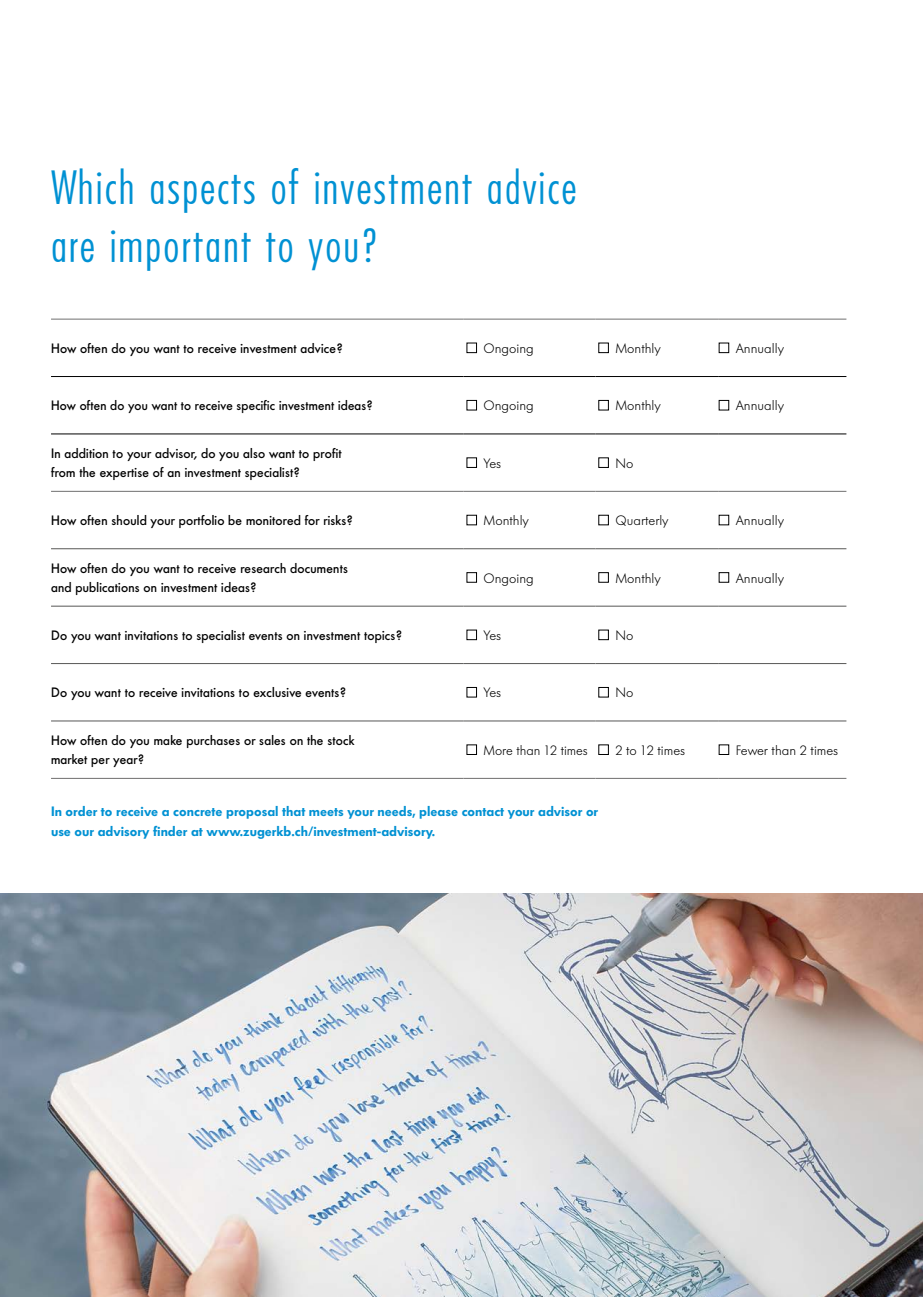
<style>
.page{position:relative;width:923px;height:1297px;background:#fff}
.page>*{position:absolute;margin:0;border:0;box-sizing:border-box;transform-origin:0 0}
.t1{font:300 48px/57.4px "Futura Condensed BQ";letter-spacing:.04em;color:#0091d3}
.t2{font:500 13.5px/19.2px "Futura BQ";color:#000}
.t3{font:300 13.5px "Futura BQ";color:#000}
.t4{font:600 13.5px/19.2px "Futura BQ";color:#0091d3}
</style>
<div class="page">
<img style="left:0;top:893px;width:923px;height:404px">
<hr style="left:51px;top:319px;width:412px;height:1px;background:#706f6f">
<hr style="left:463px;top:319px;width:132px;height:1px;background:#706f6f">
<hr style="left:595px;top:319px;width:124px;height:1px;background:#706f6f">
<hr style="left:719px;top:319px;width:127px;height:1px;background:#706f6f">
<hr style="left:51px;top:491px;width:412px;height:1px;background:#706f6f">
<hr style="left:463px;top:491px;width:132px;height:1px;background:#706f6f">
<hr style="left:595px;top:491px;width:124px;height:1px;background:#706f6f">
<hr style="left:719px;top:491px;width:127px;height:1px;background:#706f6f">
<hr style="left:51px;top:778px;width:412px;height:1px;background:#706f6f">
<hr style="left:463px;top:778px;width:132px;height:1px;background:#706f6f">
<hr style="left:595px;top:778px;width:124px;height:1px;background:#706f6f">
<hr style="left:719px;top:778px;width:127px;height:1px;background:#706f6f">
<hr style="left:51px;top:376px;width:412px;height:1px;background:#000">
<hr style="left:463px;top:376px;width:132px;height:1px;background:#000">
<hr style="left:595px;top:376px;width:124px;height:1px;background:#000">
<hr style="left:719px;top:376px;width:127px;height:1px;background:#000">
<hr style="left:51px;top:434px;width:412px;height:1px;background:#000">
<hr style="left:463px;top:434px;width:132px;height:1px;background:#000">
<hr style="left:595px;top:434px;width:124px;height:1px;background:#000">
<hr style="left:719px;top:434px;width:127px;height:1px;background:#000">
<hr style="left:51px;top:548px;width:412px;height:1px;background:#575756">
<hr style="left:463px;top:548px;width:132px;height:1px;background:#575756">
<hr style="left:595px;top:548px;width:124px;height:1px;background:#575756">
<hr style="left:719px;top:548px;width:127px;height:1px;background:#575756">
<hr style="left:51px;top:606px;width:412px;height:1px;background:#575756">
<hr style="left:463px;top:606px;width:132px;height:1px;background:#575756">
<hr style="left:595px;top:606px;width:124px;height:1px;background:#575756">
<hr style="left:719px;top:606px;width:127px;height:1px;background:#575756">
<hr style="left:51px;top:663px;width:412px;height:1px;background:#575756">
<hr style="left:463px;top:663px;width:132px;height:1px;background:#575756">
<hr style="left:595px;top:663px;width:124px;height:1px;background:#575756">
<hr style="left:719px;top:663px;width:127px;height:1px;background:#575756">
<hr style="left:51px;top:721px;width:412px;height:1px;background:#575756">
<hr style="left:463px;top:721px;width:132px;height:1px;background:#575756">
<hr style="left:595px;top:721px;width:124px;height:1px;background:#575756">
<hr style="left:719px;top:721px;width:127px;height:1px;background:#575756">
<div style="left:466px;top:343px;width:11px;height:10px;border:1px solid #000"></div>
<div style="left:719px;top:343px;width:10px;height:10px;border:1px solid #000"></div>
<div style="left:466px;top:400px;width:11px;height:10px;border:1px solid #000"></div>
<div style="left:719px;top:400px;width:10px;height:10px;border:1px solid #000"></div>
<div style="left:466px;top:457px;width:11px;height:11px;border:1px solid #000"></div>
<div style="left:466px;top:515px;width:11px;height:10px;border:1px solid #000"></div>
<div style="left:466px;top:572px;width:11px;height:11px;border:1px solid #000"></div>
<div style="left:598px;top:572px;width:10px;height:11px;border:1px solid #000"></div>
<div style="left:719px;top:572px;width:10px;height:11px;border:1px solid #000"></div>
<div style="left:466px;top:630px;width:11px;height:10px;border:1px solid #000"></div>
<div style="left:598px;top:630px;width:10px;height:10px;border:1px solid #000"></div>
<div style="left:466px;top:687px;width:11px;height:10px;border:1px solid #000"></div>
<div style="left:466px;top:744px;width:11px;height:11px;border:1px solid #000"></div>
<div style="left:719px;top:744px;width:10px;height:11px;border:1px solid #000"></div>
<h1 class="t1" style="left:51px;top:160px;width:527px">Which aspects of investment advice are important to you?</h1>
<p class="t2" style="left:51px;top:339px;width:293px">How often do you want to receive investment advice?</p>
<p class="t3" style="left:483px;top:339px;width:52px">Ongoing</p>
<p class="t3" style="left:615px;top:339px;width:47px">Monthly</p>
<p class="t3" style="left:736px;top:339px;width:50px">Annually</p>
<p class="t2" style="left:51px;top:396px;width:323px">How often do you want to receive specific investment ideas?</p>
<p class="t3" style="left:483px;top:397px;width:52px">Ongoing</p>
<p class="t3" style="left:615px;top:397px;width:47px">Monthly</p>
<p class="t3" style="left:736px;top:397px;width:50px">Annually</p>
<p class="t2" style="left:51px;top:444px;width:292px">In addition to your advisor, do you also want to profit from the expertise of an investment specialist?</p>
<p class="t3" style="left:483px;top:454px;width:19px">Yes</p>
<p class="t3" style="left:615px;top:454px;width:19px">No</p>
<p class="t2" style="left:51px;top:511px;width:303px">How often should your portfolio be monitored for risks?</p>
<p class="t3" style="left:483px;top:512px;width:47px">Monthly</p>
<p class="t3" style="left:615px;top:512px;width:55px">Quarterly</p>
<p class="t3" style="left:736px;top:512px;width:50px">Annually</p>
<p class="t2" style="left:51px;top:559px;width:299px">How often do you want to receive research documents and publications on investment ideas?</p>
<p class="t3" style="left:483px;top:569px;width:52px">Ongoing</p>
<p class="t3" style="left:615px;top:569px;width:47px">Monthly</p>
<p class="t3" style="left:736px;top:569px;width:50px">Annually</p>
<p class="t2" style="left:51px;top:626px;width:352px">Do you want invitations to specialist events on investment topics?</p>
<p class="t3" style="left:483px;top:626px;width:19px">Yes</p>
<p class="t3" style="left:615px;top:626px;width:19px">No</p>
<p class="t2" style="left:51px;top:683px;width:296px">Do you want to receive invitations to exclusive events?</p>
<p class="t3" style="left:483px;top:684px;width:19px">Yes</p>
<p class="t3" style="left:615px;top:684px;width:19px">No</p>
<p class="t2" style="left:51px;top:731px;width:305px">How often do you make purchases or sales on the stock market per year?</p>
<p class="t3" style="left:483px;top:741px;width:106px">More than 12 times</p>
<p class="t3" style="left:615px;top:741px;width:71px">2 to 12 times</p>
<p class="t3" style="left:736px;top:741px;width:104px">Fewer than 2 times</p>
<p class="t4" style="left:51px;top:802px;width:549px">In order to receive a concrete proposal that meets your needs, please contact your advisor or use our advisory finder at www.zugerkb.ch/investment-advisory.</p>
</div>
